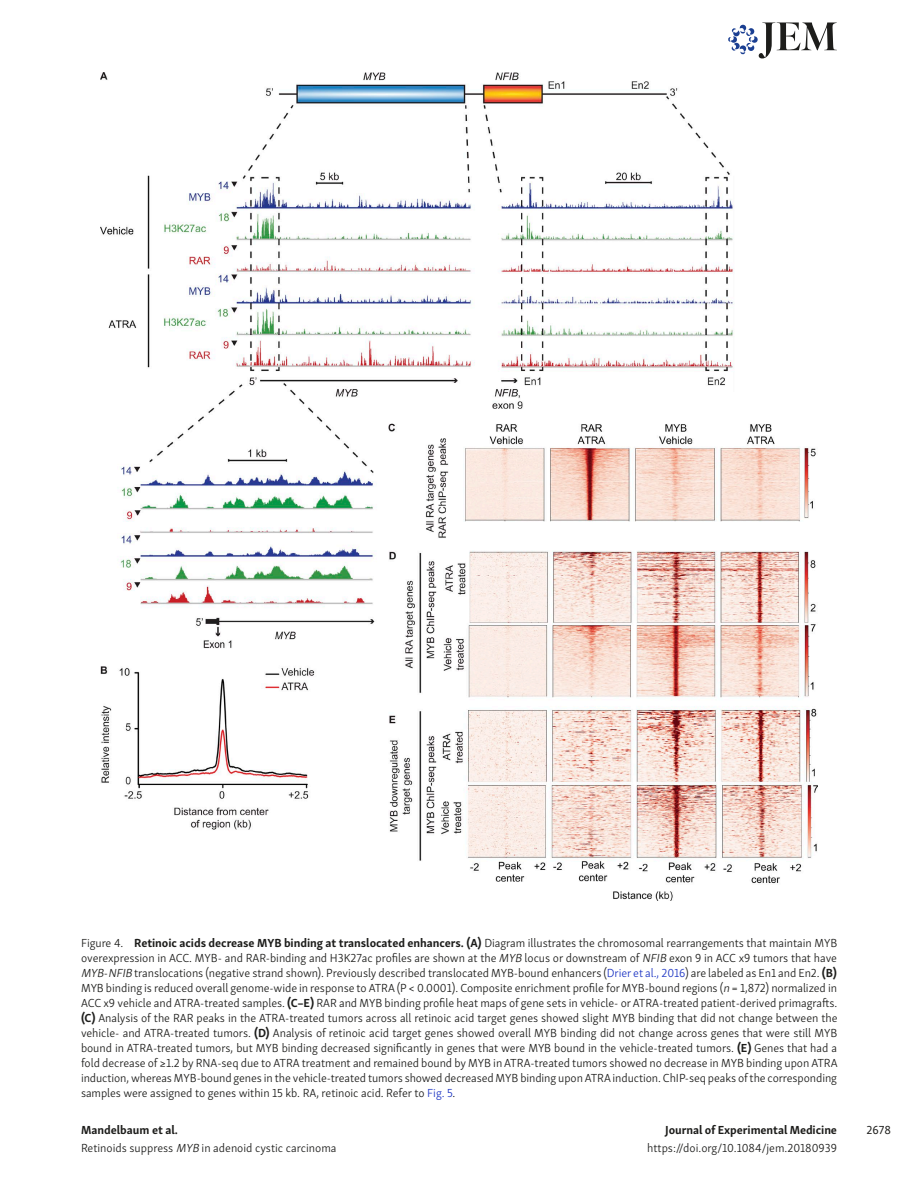
<style>
.page{position:relative;width:918px;height:1188px;background:#fff}
.page>*{position:absolute;margin:0;border:0;box-sizing:border-box;transform-origin:0 0}
.t1{font:300 12px/15px "Skolar Sans PE";color:#1d1d1b}
.t2{font:700 12px "Skolar Sans PE";letter-spacing:-.005em;color:#1d1d1b}
.t3{font:12px "Skolar Sans PE";color:#1d1d1b}
.s1{font-weight:700}
.s2{font-style:italic}
.s3{color:#1f37c4}
</style>
<div class="page">
<svg style="left:728px;top:23px;width:109px;height:35px"></svg>
<img style="left:101px;top:72px;width:716px;height:828px">
<p class="t1" style="left:81px;top:935px;width:758px;text-align:justify">Figure 4. <span class="s1">Retinoic acids decrease MYB binding at translocated enhancers. (A)</span> Diagram illustrates the chromosomal rearrangements that maintain MYB overexpression in ACC. MYB- and RAR-binding and H3K27ac profiles are shown at the <span class="s2">MYB</span> locus or downstream of <span class="s2">NFIB</span> exon 9 in ACC x9 tumors that have <span class="s2">MYB</span>-<span class="s2">NFIB</span> translocations (negative strand shown). Previously described translocated MYB-bound enhancers (<span class="s3">Drier et al., 2016</span>) are labeled as En1 and En2. <span class="s1">(B)<br></span>MYB binding is reduced overall genome-wide in response to ATRA (P &lt; 0.0001). Composite enrichment profile for MYB-bound regions (<span class="s2">n</span> = 1,872) normalized in ACC x9 vehicle and ATRA-treated samples. <span class="s1">(C–E)</span> RAR and MYB binding profile heat maps of gene sets in vehicle- or ATRA-treated patient-derived primagrafts. <span class="s1">(C)</span> Analysis of the RAR peaks in the ATRA-treated tumors across all retinoic acid target genes showed slight MYB binding that did not change between the vehicle- and ATRA-treated tumors. <span class="s1">(D)</span> Analysis of retinoic acid target genes showed overall MYB binding did not change across genes that were still MYB bound in ATRA-treated tumors, but MYB binding decreased significantly in genes that were MYB bound in the vehicle-treated tumors. <span class="s1">(E)</span> Genes that had a fold decrease of ≥1.2 by RNA-seq due to ATRA treatment and remained bound by MYB in ATRA-treated tumors showed no decrease in MYB binding upon ATRA induction, whereas MYB-bound genes in the vehicle-treated tumors showed decreased MYB binding upon ATRA induction. ChIP-seq peaks of the corresponding samples were assigned to genes within 15 kb. RA, retinoic acid. Refer to <span class="s3">Fig. 5</span>.</p>
<p class="t1" style="left:81px;top:1120px;width:257px;line-height:18px"><span class="s1">Mandelbaum et al.<br></span>Retinoids suppress <span class="s2">MYB</span> in adenoid cystic carcinoma</p>
<p class="t2" style="left:665px;top:1120px;width:173px">Journal of Experimental Medicine</p>
<p class="t1" style="left:647px;top:1140px;width:191px">https://doi.org/10.1084/jem.20180939</p>
<p class="t3" style="left:867px;top:1121px;width:26px">2678</p>
</div>
